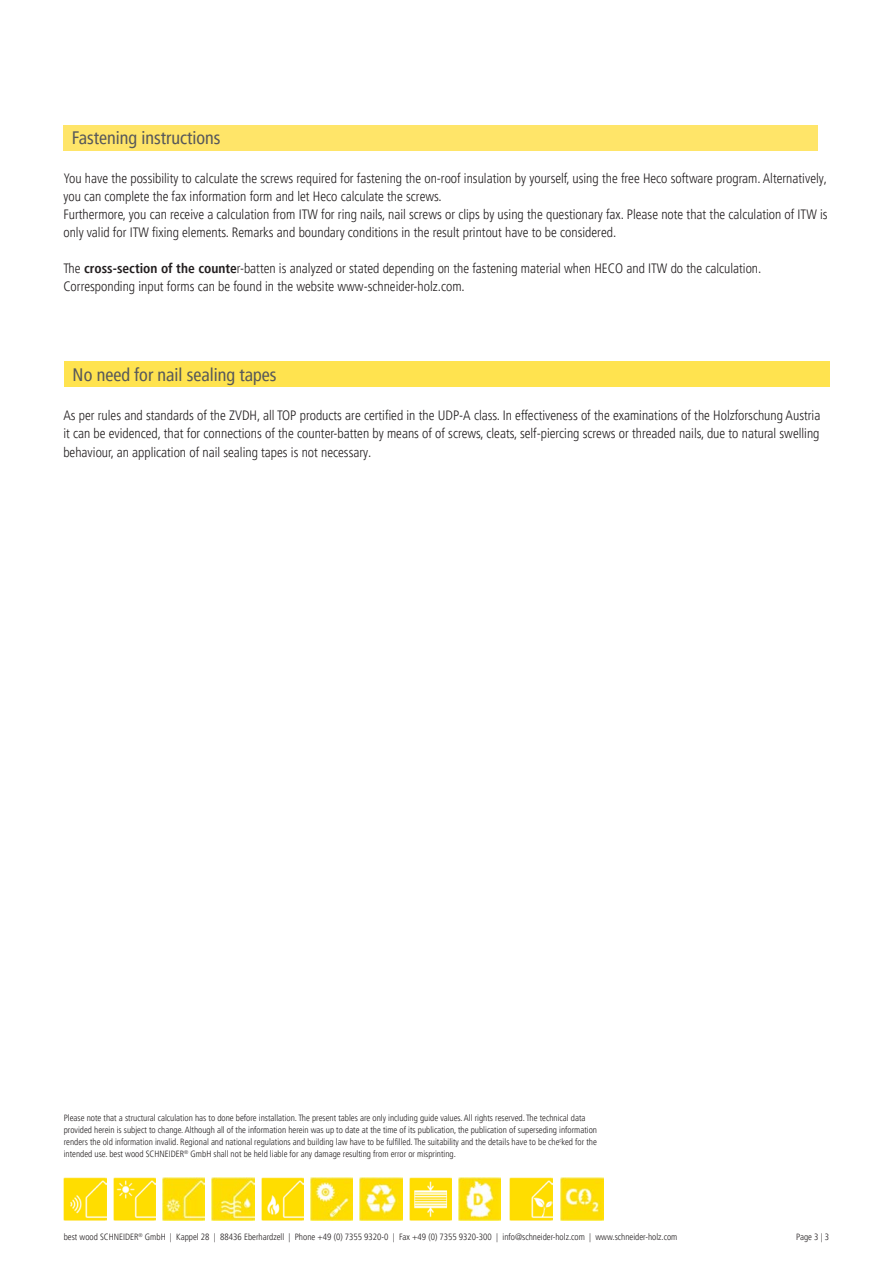
<style>
.page{position:relative;width:893px;height:1263px;background:#fff}
.page>*{position:absolute;margin:0;border:0;box-sizing:border-box;transform-origin:0 0}
.t1{font:condensed 18px "Frutiger LT Pro";color:#57585a}
.t2{font:300 condensed 13.5px/18px "Frutiger LT Pro";color:#231f20}
.t3{font:300 condensed 9px/12px "Frutiger LT Pro";color:#231f20}
.s1{font-weight:700}
</style>
<div class="page">
<img style="left:162px;top:1178px;width:43px;height:42px">
<img style="left:113px;top:1178px;width:43px;height:42px">
<img style="left:212px;top:1178px;width:42px;height:42px">
<img style="left:64px;top:1178px;width:42px;height:42px">
<img style="left:261px;top:1178px;width:43px;height:42px">
<img style="left:509px;top:1178px;width:43px;height:42px">
<img style="left:409px;top:1178px;width:43px;height:42px">
<img style="left:360px;top:1178px;width:42px;height:42px">
<img style="left:458px;top:1178px;width:43px;height:42px">
<img style="left:310px;top:1178px;width:43px;height:42px">
<img style="left:561px;top:1178px;width:42px;height:42px">
<div style="left:64px;top:361px;width:766px;height:26px;background:#ffe34f"></div>
<div style="left:63px;top:125px;width:755px;height:26px;background:#ffe569"></div>
<p class="t1" style="left:72px;top:127px;width:150px">Fastening instructions</p>
<p class="t2" style="left:63px;top:169px;width:765px">You have the possibility to calculate the screws required for fastening the on-roof insulation by yourself, using the free Heco software program. Alternatively, you can complete the fax information form and let Heco calculate the screws.</p>
<p class="t2" style="left:63px;top:205px;width:766px">Furthermore, you can receive a calculation from ITW for ring nails, nail screws or clips by using the questionary fax. Please note that the calculation of ITW is only valid for ITW fixing elements. Remarks and boundary conditions in the result printout have to be considered.</p>
<p class="t2" style="left:63px;top:259px;width:700px">The <span class="s1">cross-section of the counte</span>r-batten is analyzed or stated depending on the fastening material when HECO and ITW do the calculation.</p>
<p class="t2" style="left:63px;top:277px;width:403px">Corresponding input forms can be found in the website www-schneider-holz.com.</p>
<p class="t1" style="left:73px;top:365px;width:205px">No need for nail sealing tapes</p>
<p class="t2" style="left:63px;top:407px;width:758px;text-align:justify">As per rules and standards of the ZVDH, all TOP products are certified in the UDP-A class. In effectiveness of the examinations of the Holzforschung Austria it can be evidenced, that for connections of the counter-batten by means of of screws, cleats, self-piercing screws or threaded nails, due to natural swelling behaviour, an application of nail sealing tapes is not necessary.</p>
<p class="t3" style="left:64px;top:1112px;width:535px">Please note that a structural calculation has to done before installation. The present tables are only including guide values. All rights reserved. The technical data provided herein is subject to change. Although all of the information herein was up to date at the time of its publication, the publication of superseding information renders the old information invalid. Regional and national regulations and building law have to be fulfilled. The suitability and the details have to be che<sup>c</sup>ked for the intended use. best wood SCHNEIDER<sup>®</sup> GmbH shall not be held liable for any damage resulting from error or misprinting.</p>
<p class="t3" style="left:64px;top:1231px;width:615px">best wood SCHNEIDER<sup>®</sup> GmbH | Kappel 28 | 88436 Eberhardzell | Phone +49 (0) 7355 9320-0 | Fax +49 (0) 7355 9320-300 | info@schneider-holz.com | www.schneider-holz.com</p>
<p class="t3" style="left:796px;top:1231px;width:34px">Page 3 | 3</p>
</div>
